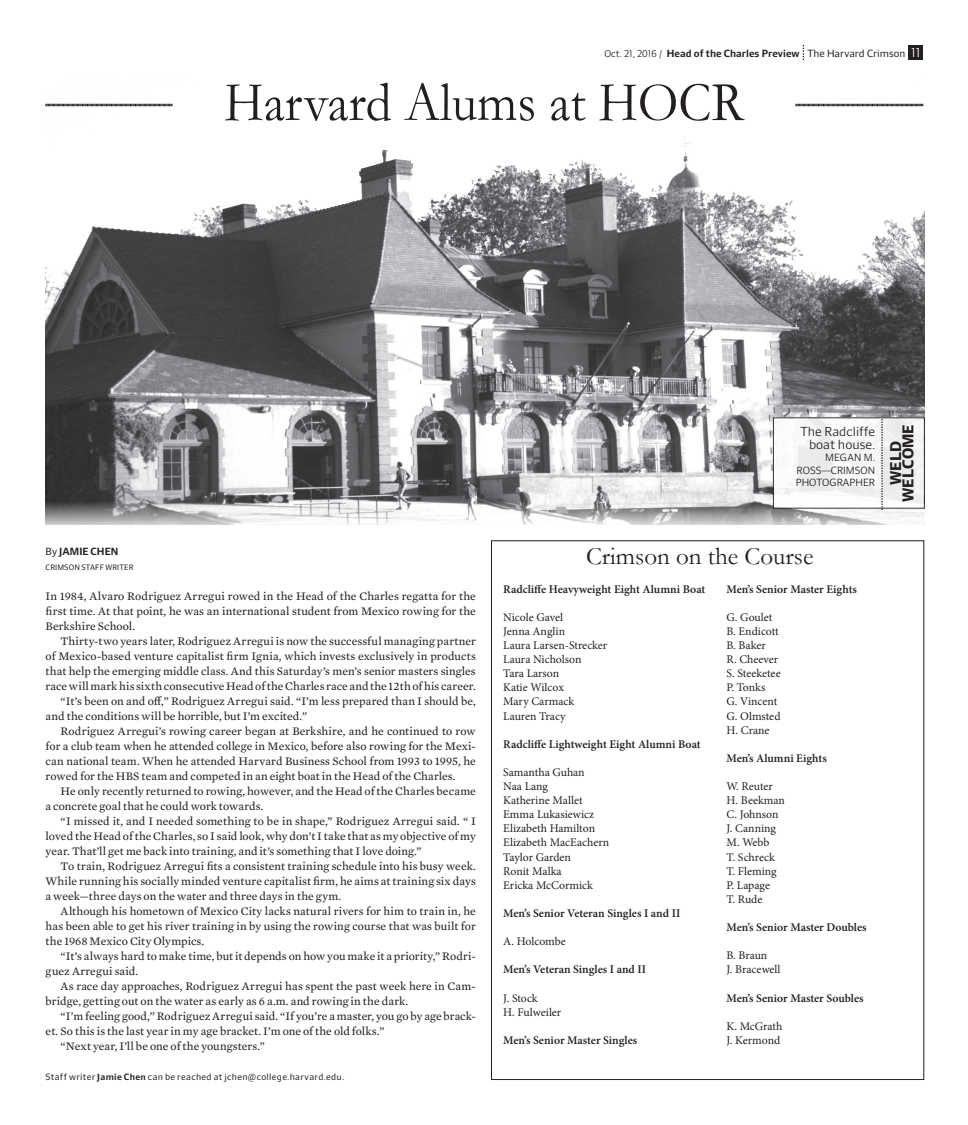
<style>
.page{position:relative;width:968px;height:1125px;background:#fff}
.page>*{position:absolute;margin:0;border:0;box-sizing:border-box;transform-origin:0 0}
.t1{font:56.5px "Garamond";color:#231f20;scale:.92 1}
.t2{font:25px "Garamond";color:#231f20}
.t3{font:700 15px/12.5px "Sueca Sans";color:#231f20;text-align:center}
.t4{font:300 12.5px/12.5px "Sueca Sans";color:#231f20;text-align:right}
.t5{font:11.75px/15px "Mercury Text G2";letter-spacing:.005em;color:#231f20;text-align:justify}
.t6{font:11.75px/14.1px "Minion Pro";color:#231f20}
.t7{font:600 11.75px "Minion Pro";color:#231f20}
.t8{font:600 10px "Sueca Sans";color:#231f20}
.t9{font:300 10px/12.2px "Sueca Sans";color:#231f20;text-align:justify}
.t10{font:8.75px "Sueca Sans";letter-spacing:.04em;color:#231f20}
.t11{font:7.5px "Sueca Sans";letter-spacing:.02em;color:#231f20}
.s1{font-weight:300;font-size:9.38px}
.s2{font-weight:400}
.s3{font-weight:300;font-size:12.5px;color:#fff}
.s4{font-weight:600}
</style>
<div class="page">
<img style="left:46px;top:103px;width:878px;height:422px">
<div style="left:908px;top:45px;width:14px;height:15px;background:#231f20"></div>
<svg style="left:802px;top:45px;width:2px;height:15px"></svg>
<svg style="left:795px;top:104px;width:128px;height:2px"></svg>
<svg style="left:46px;top:104px;width:127px;height:2px"></svg>
<div style="left:773px;top:418px;width:151px;height:90px;background:#f5f5f6"></div>
<svg style="left:881px;top:419px;width:1px;height:91px"></svg>
<p class="t8" style="left:604px;top:47px;width:318px"><span class="s1">Oct. 21, 2016 /</span> Head of the Charles Preview <span class="s2">The Harvard Crimson</span> <span class="s3">11</span></p>
<h1 class="t1" style="left:224px;top:71px;width:566px">Harvard Alums at HOCR</h1>
<p class="t8" style="left:46px;top:545px;width:74px"><span class="s2">By</span> JAMIE CHEN</p>
<p class="t11" style="left:46px;top:563px;width:89px">CRIMSON STAFF WRITER</p>
<p class="t5" style="left:46px;top:588px;width:431px">In 1984, Alvaro Rodriguez Arregui rowed in the Head of the Charles regatta for the first time. At that point, he was an international student from Mexico rowing for the Berkshire School.</p>
<p class="t5" style="left:61px;top:633px;width:417px">Thirty-two years later, Rodriguez Arregui is now the successful managing partner</p>
<p class="t5" style="left:46px;top:648px;width:432px">of Mexico-based venture capitalist firm Ignia, which invests exclusively in products</p>
<p class="t5" style="left:46px;top:663px;width:431px">that help the emerging middle class. And this Saturday’s men’s senior masters singles</p>
<p class="t5" style="left:46px;top:678px;width:431px">race will mark his sixth consecutive Head of the Charles race and the 12th of his career.</p>
<p class="t5" style="left:61px;top:693px;width:417px">“It’s been on and off,” Rodriguez Arregui said. “I’m less prepared than I should be,</p>
<p class="t5" style="left:46px;top:708px;width:263px">and the conditions will be horrible, but I’m excited.”</p>
<p class="t5" style="left:61px;top:723px;width:416px">Rodriguez Arregui’s rowing career began at Berkshire, and he continued to row</p>
<p class="t5" style="left:46px;top:738px;width:431px">for a club team when he attended college in Mexico, before also rowing for the Mexi-</p>
<p class="t5" style="left:46px;top:753px;width:431px">can national team. When he attended Harvard Business School from 1993 to 1995, he</p>
<p class="t5" style="left:46px;top:768px;width:411px">rowed for the HBS team and competed in an eight boat in the Head of the Charles.</p>
<p class="t5" style="left:61px;top:783px;width:417px">He only recently returned to rowing, however, and the Head of the Charles became</p>
<p class="t5" style="left:46px;top:798px;width:219px">a concrete goal that he could work towards.</p>
<p class="t5" style="left:61px;top:813px;width:417px">“I missed it, and I needed something to be in shape,” Rodriguez Arregui said. “ I</p>
<p class="t5" style="left:46px;top:828px;width:432px">loved the Head of the Charles, so I said look, why don’t I take that as my objective of my</p>
<p class="t5" style="left:46px;top:843px;width:377px">year. That’ll get me back into training, and it’s something that I love doing.”</p>
<p class="t5" style="left:61px;top:858px;width:417px">To train, Rodriguez Arregui fits a consistent training schedule into his busy week.</p>
<p class="t5" style="left:46px;top:873px;width:432px">While running his socially minded venture capitalist firm, he aims at training six days</p>
<p class="t5" style="left:46px;top:888px;width:297px">a week—three days on the water and three days in the gym.</p>
<p class="t5" style="left:61px;top:903px;width:417px">Although his hometown of Mexico City lacks natural rivers for him to train in, he</p>
<p class="t5" style="left:46px;top:918px;width:431px">has been able to get his river training in by using the rowing course that was built for</p>
<p class="t5" style="left:46px;top:933px;width:160px">the 1968 Mexico City Olympics.</p>
<p class="t5" style="left:61px;top:948px;width:416px">“It’s always hard to make time, but it depends on how you make it a priority,” Rodri-</p>
<p class="t5" style="left:46px;top:963px;width:94px">guez Arregui said.</p>
<p class="t5" style="left:61px;top:978px;width:416px">As race day approaches, Rodriguez Arregui has spent the past week here in Cam-</p>
<p class="t5" style="left:46px;top:993px;width:364px">bridge, getting out on the water as early as 6 a.m. and rowing in the dark.</p>
<p class="t5" style="left:61px;top:1008px;width:416px">“I’m feeling good,” Rodriguez Arregui said. “If you’re a master, you go by age brack-</p>
<p class="t5" style="left:46px;top:1023px;width:340px">et. So this is the last year in my age bracket. I’m one of the old folks.”</p>
<p class="t5" style="left:61px;top:1038px;width:206px">“Next year, I’ll be one of the youngsters.”</p>
<p class="t10" style="left:46px;top:1072px;width:300px">Staff writer <span class="s4">Jamie Chen</span> can be reached at jchen@college.harvard.edu.</p>
<p class="t4" style="left:800px;top:426px;width:76px">The Radcliffe boat house.</p>
<p class="t9" style="left:795px;top:452px;width:81px;text-indent:30px">MEGAN M.<br>ROSS—CRIMSON PHOTOGRAPHER</p>
<p class="t3" style="left:889px;top:502px;width:79px;rotate:-90deg">WELD<br>WELCOME</p>
<h2 class="t2" style="left:586px;top:543px;width:229px">Crimson on the Course</h2>
<p class="t7" style="left:503px;top:581px;width:203px">Radcliffe Heavyweight Eight Alumni Boat</p>
<p class="t6" style="left:503px;top:610px;width:105px">Nicole Gavel<br>Jenna Anglin<br>Laura Larsen-Strecker<br>Laura Nicholson<br>Tara Larson<br>Katie Wilcox<br>Mary Carmack<br>Lauren Tracy</p>
<p class="t7" style="left:503px;top:736px;width:199px">Radcliffe Lightweight Eight Alumni Boat</p>
<p class="t6" style="left:503px;top:765px;width:107px">Samantha Guhan<br>Naa Lang<br>Katherine Mallet<br>Emma Lukasiewicz<br>Elizabeth Hamilton<br>Elizabeth MacEachern<br>Taylor Garden<br>Ronit Malka<br>Ericka McCormick</p>
<p class="t7" style="left:503px;top:905px;width:178px">Men’s Senior Veteran Singles I and II</p>
<p class="t6" style="left:503px;top:934px;width:64px">A. Holcombe</p>
<p class="t7" style="left:503px;top:961px;width:144px">Men’s Veteran Singles I and II</p>
<p class="t6" style="left:503px;top:991px;width:59px">J. Stock<br>H. Fulweiler</p>
<p class="t7" style="left:503px;top:1032px;width:135px">Men’s Senior Master Singles</p>
<p class="t7" style="left:726px;top:581px;width:132px">Men’s Senior Master Eights</p>
<p class="t6" style="left:726px;top:610px;width:56px">G. Goulet<br>B. Endicott<br>B. Baker<br>R. Cheever<br>S. Steeketee<br>P. Tonks<br>G. Vincent<br>G. Olmsted<br>H. Crane</p>
<p class="t7" style="left:726px;top:750px;width:102px">Men’s Alumni Eights</p>
<p class="t6" style="left:726px;top:779px;width:60px">W. Reuter<br>H. Beekman<br>C. Johnson<br>J. Canning<br>M. Webb<br>T. Schreck<br>T. Fleming<br>P. Lapage<br>T. Rude</p>
<p class="t7" style="left:726px;top:919px;width:142px">Men’s Senior Master Doubles</p>
<p class="t6" style="left:726px;top:948px;width:56px">B. Braun<br>J. Bracewell</p>
<p class="t7" style="left:726px;top:990px;width:139px">Men’s Senior Master Soubles</p>
<p class="t6" style="left:726px;top:1019px;width:57px">K. McGrath<br>J. Kermond</p>
</div>
